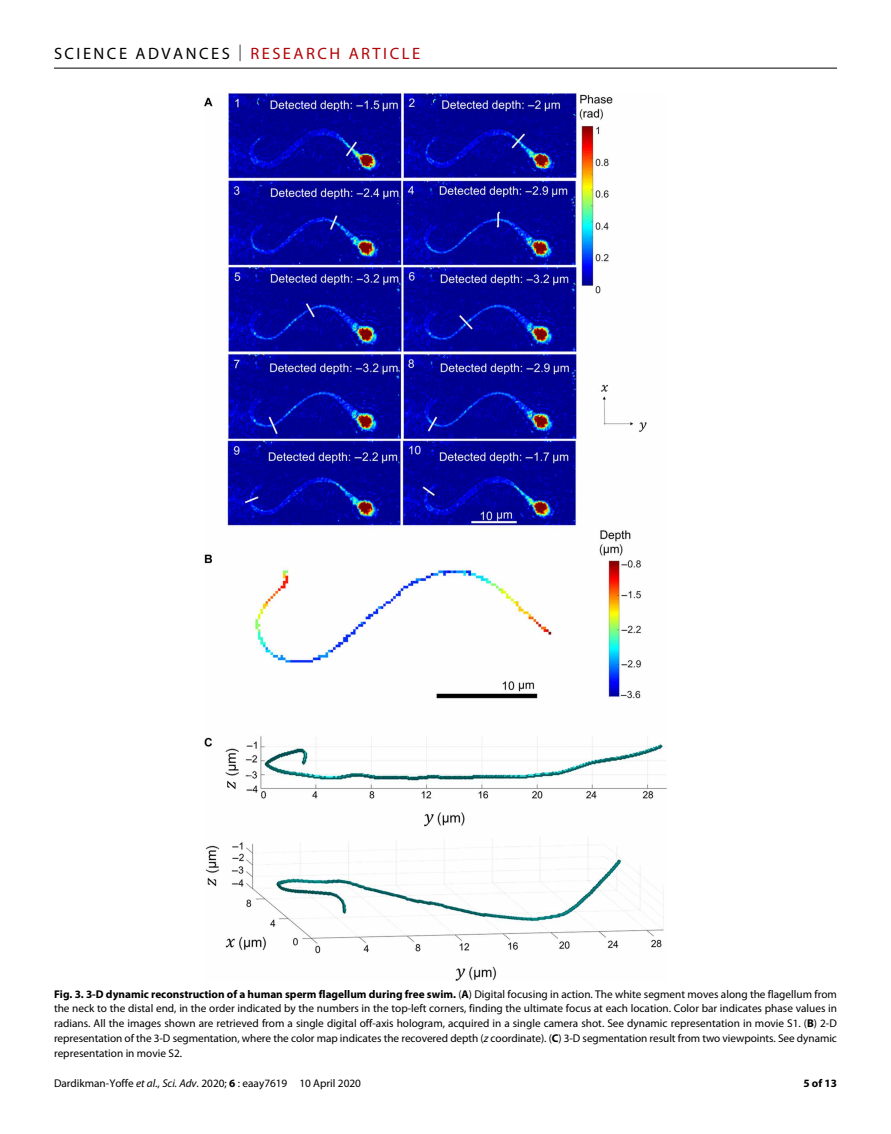
<style>
.page{position:relative;width:891px;height:1134px;background:#fff}
.page>*{position:absolute;margin:0;border:0;box-sizing:border-box;transform-origin:0 0}
.t1{font:16.5px "Myriad Pro";letter-spacing:.15em;color:#000}
.t2{font:11.25px/15px "Myriad Pro";color:#000;text-align:justify}
.t3{font:700 11.25px "Myriad Pro";color:#000}
.s1{font-weight:300}
.s2{color:#b10508}
.s3{font-weight:700}
.s4{font-style:italic}
</style>
<div class="page">
<hr style="left:54px;top:68px;width:783px;height:1px;background:#000">
<img style="left:204px;top:92px;width:463px;height:889px">
<h1 class="t1" style="left:54px;top:40px;width:368px">SCIENCE ADVANCES <span class="s1">|</span> <span class="s2">RESEARCH ARTICLE</span></h1>
<p class="t2" style="left:54px;top:986px;width:785px"><span class="s3">Fig. 3. 3-D dynamic reconstruction of a human sperm flagellum during free swim.</span> (<span class="s3">A</span>) Digital focusing in action. The white segment moves along the flagellum from the neck to the distal end, in the order indicated by the numbers in the top-left corners, finding the ultimate focus at each location. Color bar indicates phase values in radians. All the images shown are retrieved from a single digital off-axis hologram, acquired in a single camera shot. See dynamic representation in movie S1. (<span class="s3">B</span>) 2-D representation of the 3-D segmentation, where the color map indicates the recovered depth (<span class="s4">z</span> coordinate). (<span class="s3">C</span>) 3-D segmentation result from two viewpoints. See dynamic representation in movie S2.</p>
<p class="t2" style="left:54px;top:1076px;width:309px">Dardikman-Yoffe <span class="s4">et al</span>., <span class="s4">Sci. Adv.</span> 2020; <span class="s3">6</span> : eaay7619 10 April 2020</p>
<p class="t3" style="left:803px;top:1074px;width:35px">5 of 13</p>
</div>
